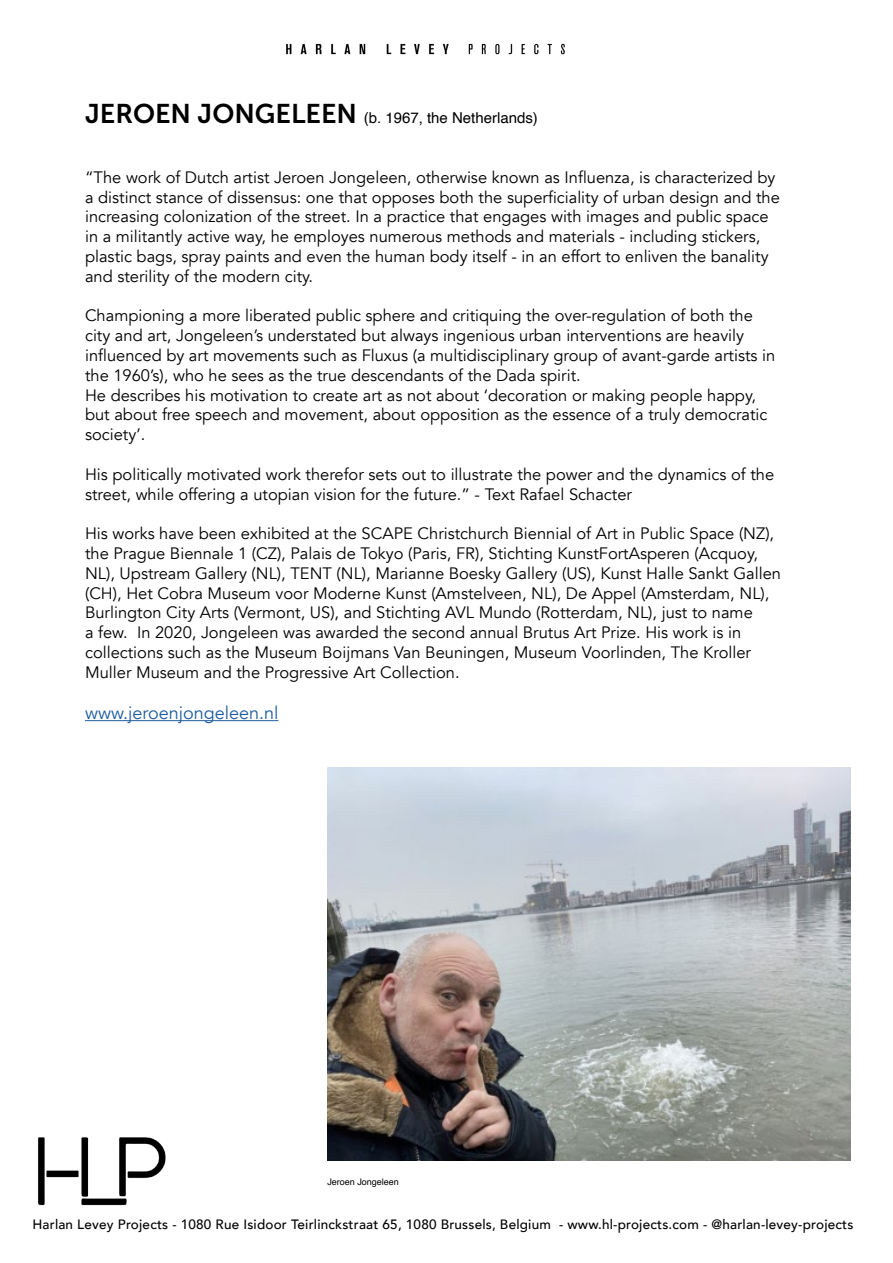
<style>
.page{position:relative;width:893px;height:1263px;background:#fff}
.page>*{position:absolute;margin:0;border:0;box-sizing:border-box;transform-origin:0 0}
.t1{font:18px "Avenir";color:#205d9e}
.t2{font:16.5px/19.8px "Avenir";color:#000}
.t3{font:15px "Helvetica";color:#000}
.t4{font:500 13.5px "Avenir";letter-spacing:.015em;color:#000}
.t5{font:9px "Helvetica";color:#000}
.s1{font-family:"Museo Sans 700";font-size:27px}
</style>
<div class="page">
<hr style="left:85px;top:720px;width:193px;height:1px;background:#205d9e">
<img style="left:327px;top:767px;width:524px;height:394px">
<img style="left:286px;top:43px;width:279px;height:12px">
<img style="left:38px;top:1137px;width:128px;height:69px">
<p class="t3" style="left:85px;top:107px;width:454px"><span class="s1">JEROEN JONGELEEN</span> (b. 1967, the Netherlands)</p>
<p class="t2" style="left:85px;top:168px;width:696px">“The work of Dutch artist Jeroen Jongeleen, otherwise known as Influenza, is characterized by a distinct stance of dissensus: one that opposes both the superficiality of urban design and the increasing colonization of the street. In a practice that engages with images and public space in a militantly active way, he employes numerous methods and materials - including stickers, plastic bags, spray paints and even the human body itself - in an effort to enliven the banality and sterility of the modern city.</p>
<p class="t2" style="left:85px;top:306px;width:692px">Championing a more liberated public sphere and critiquing the over-regulation of both the city and art, Jongeleen’s understated but always ingenious urban interventions are heavily influenced by art movements such as Fluxus (a multidisciplinary group of avant-garde artists in the 1960’s), who he sees as the true descendants of the Dada spirit.<br>He describes his motivation to create art as not about ‘decoration or making people happy, but about free speech and movement, about opposition as the essence of a truly democratic society’.</p>
<p class="t2" style="left:85px;top:465px;width:691px">His politically motivated work therefor sets out to illustrate the power and the dynamics of the street, while offering a utopian vision for the future.” - Text Rafael Schacter</p>
<p class="t2" style="left:85px;top:524px;width:697px">His works have been exhibited at the SCAPE Christchurch Biennial of Art in Public Space (NZ), the Prague Biennale 1 (CZ), Palais de Tokyo (Paris, FR), Stichting KunstFortAsperen (Acquoy, NL), Upstream Gallery (NL), TENT (NL), Marianne Boesky Gallery (US), Kunst Halle Sankt Gallen (CH), Het Cobra Museum voor Moderne Kunst (Amstelveen, NL), De Appel (Amsterdam, NL), Burlington City Arts (Vermont, US), and Stichting AVL Mundo (Rotterdam, NL), just to name<br>a few. In 2020, Jongeleen was awarded the second annual Brutus Art Prize. His work is in collections such as the Museum Boijmans Van Beuningen, Museum Voorlinden, The Kroller Muller Museum and the Progressive Art Collection.</p>
<p class="t1" style="left:85px;top:702px;width:195px">www.jeroenjongeleen.nl</p>
<p class="t5" style="left:327px;top:1174px;width:73px">Jeroen Jongeleen</p>
<p class="t4" style="left:32px;top:1212px;width:822px">Harlan Levey Projects - 1080 Rue Isidoor Teirlinckstraat 65, 1080 Brussels, Belgium - www.hl-projects.com - @harlan-levey-projects</p>
</div>
